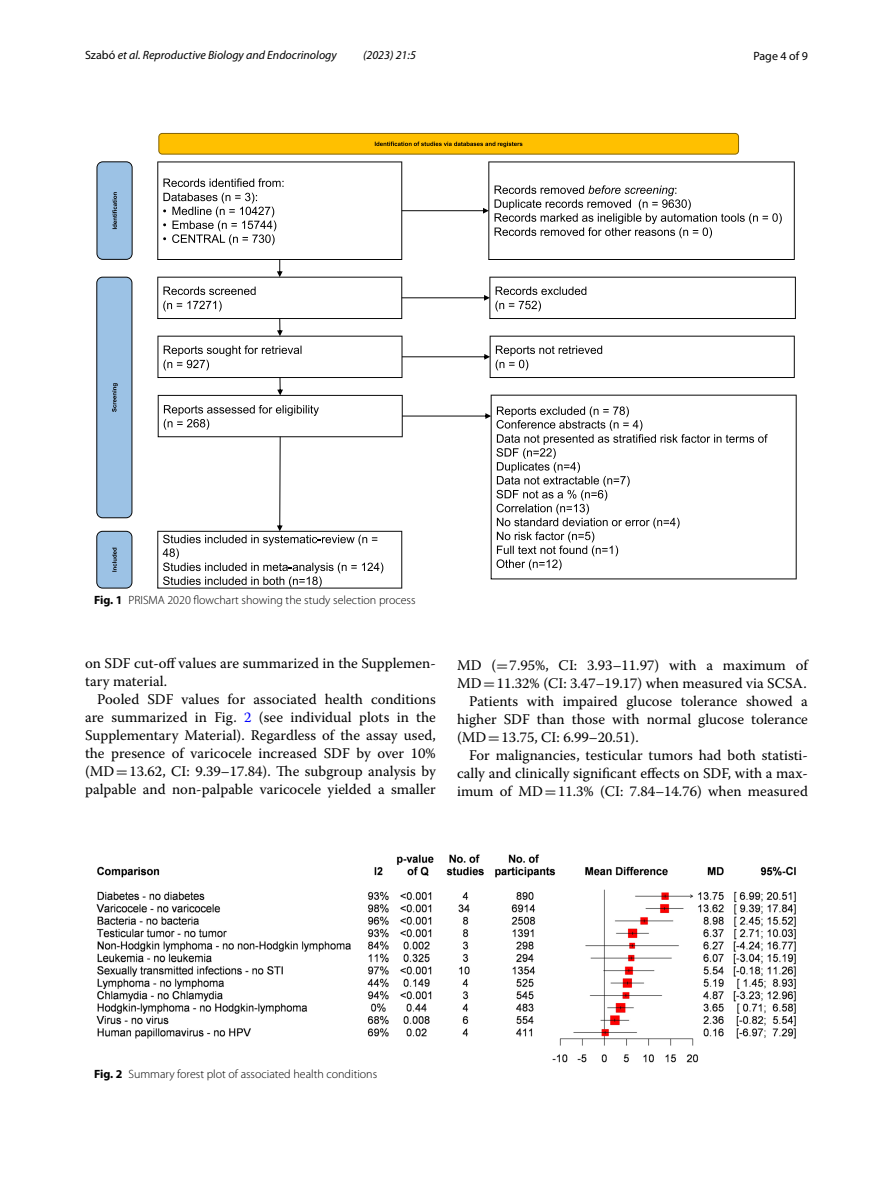
<style>
.page{position:relative;width:893px;height:1187px;background:#fff}
.page>*{position:absolute;margin:0;border:0;box-sizing:border-box;transform-origin:0 0}
.t1{font:14.7px/18px "Warnock Pro";color:#000}
.t2{font:300 12px "Myriad Pro";color:#000}
.t3{font:italic 12px "Myriad Pro";color:#000}
.t4{font:12px "Myriad Pro";color:#000}
.s1{font-style:normal}
.s2{font-weight:700}
.s3{color:#00f}
.s4{font-family:"MTSY"}
</style>
<div class="page">
<svg style="left:158px;top:133px;width:581px;height:22px;background:#eeb404"></svg>
<svg style="left:96px;top:161px;width:37px;height:99px;background:#91b3d2"></svg>
<svg style="left:96px;top:277px;width:36px;height:241px;background:#96b9da"></svg>
<svg style="left:96px;top:530px;width:36px;height:58px;background:#92b3d2"></svg>
<svg style="left:157px;top:161px;width:639px;height:427px"></svg>
<img style="left:96px;top:854px;width:700px;height:208px">
<p class="t3" style="left:85px;top:48px;width:253px"><span class="s1">Szabó</span> et al. Reproductive Biology and Endocrinology</p>
<p class="t3" style="left:363px;top:48px;width:54px">(2023) 21:5</p>
<p class="t4" style="left:753px;top:48px;width:56px">Page 4 of 9</p>
<p class="t2" style="left:94px;top:593px;width:323px"><span class="s2">Fig. 1</span> PRISMA 2020 flowchart showing the study selection process</p>
<p class="t1" style="left:85px;top:653px;width:352px">on SDF cut-off values are summarized in the Supplemen&shy;tary material.</p>
<p class="t1" style="left:85px;top:689px;width:352px;text-align:justify;text-indent:12px">Pooled SDF values for associated health conditions are summarized in Fig. <span class="s3">2</span> (see individual plots in the Supplementary Material). Regardless of the assay used, the presence of varicocele increased SDF by over 10% (MD<span class="s4">=</span>13.62, CI: 9.39–17.84). The subgroup analysis by palpable and non-palpable varicocele yielded a smaller</p>
<p class="t1" style="left:457px;top:655px;width:352px">MD (<span class="s4">=</span>7.95%, CI: 3.93–11.97) with a maximum of</p>
<p class="t1" style="left:457px;top:673px;width:351px">MD<span class="s4">=</span>11.32% (CI: 3.47–19.17) when measured via SCSA.</p>
<p class="t1" style="left:469px;top:691px;width:340px">Patients with impaired glucose tolerance showed a</p>
<p class="t1" style="left:457px;top:709px;width:352px">higher SDF than those with normal glucose tolerance</p>
<p class="t1" style="left:457px;top:727px;width:183px">(MD<span class="s4">=</span>13.75, CI: 6.99–20.51).</p>
<p class="t1" style="left:469px;top:745px;width:340px">For malignancies, testicular tumors had both statisti-</p>
<p class="t1" style="left:457px;top:763px;width:352px">cally and clinically significant effects on SDF, with a max-</p>
<p class="t1" style="left:457px;top:781px;width:352px">imum of MD<span class="s4">=</span>11.3% (CI: 7.84–14.76) when measured</p>
<p class="t2" style="left:94px;top:1067px;width:285px"><span class="s2">Fig. 2</span> Summary forest plot of associated health conditions</p>
</div>
